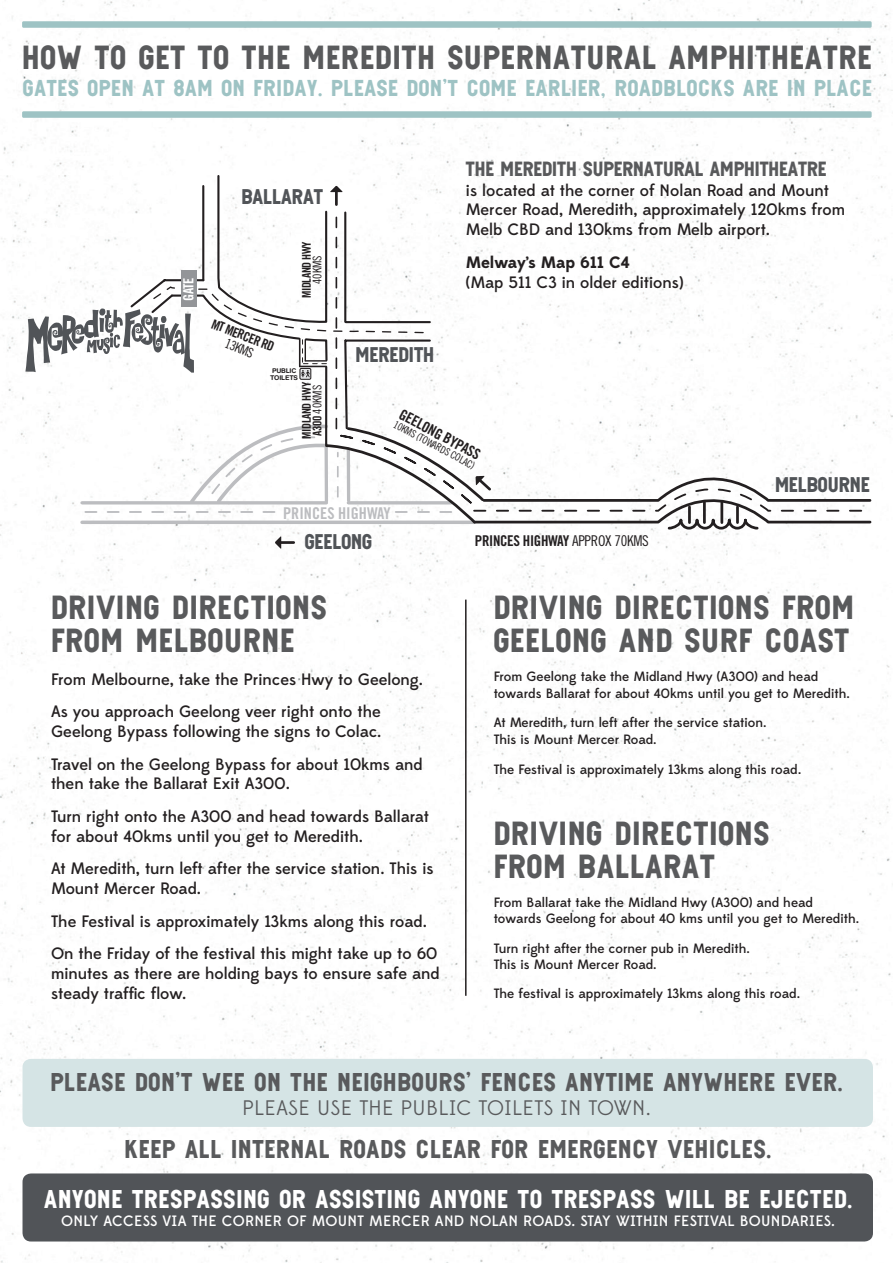
<style>
.page{position:relative;width:893px;height:1263px;background:#fff}
.page>*{position:absolute;margin:0;border:0;box-sizing:border-box;transform-origin:0 0}
.t1{font:23.4px/33px "NT Cornelia";letter-spacing:.05em;color:#595a5c}
.t2{font:21px "Edmondsans";letter-spacing:.02em;color:#595a5c}
.t3{font:18px "NT Cornelia";letter-spacing:.05em;color:#595a5c}
.t4{font:18px "NT Cornelia";letter-spacing:.05em;color:#fff}
.t5{font:500 16.5px/32.5px "Edmondsans";color:#231f20}
.t6{font:700 16.5px "Edmondsans";color:#231f20}
.t7{font:16.2px "Trade Gothic Bold Cond Twenty";color:#bcbdc0}
.t8{font:16.05px "NT Cornelia";letter-spacing:.05em;color:#9ec3c4}
.t9{font:500 15px "Edmondsans";letter-spacing:.02em;color:#fff}
.t10{font:14.85px "Trade Gothic Bold Cond Twenty";letter-spacing:-.02em;color:#231f20}
.t11{font:14.85px "NT Cornelia";color:#515458}
.t12{font:14.4px "NT Cornelia";color:#595a5c}
.t13{font:14.1px "Trade Gothic Bold Cond Twenty";color:#fff}
.t14{font:500 13.5px/16.5px "Edmondsans";color:#231f20}
.t15{font:13.35px "Trade Gothic Bold Cond Twenty";color:#231f20}
.t16{font:13.35px "Trade Gothic Cond Eighteen";color:#231f20}
.t17{font:12px "Trade Gothic Bold Cond Twenty";letter-spacing:-.03em;color:#231f20}
.t18{font:12px "Trade Gothic Cond Eighteen";color:#231f20}
.t19{font:10.35px "Trade Gothic Cond Eighteen";color:#231f20}
.t20{font:700 6.45px/6.1px "Helvetica Rounded";letter-spacing:-.03em;color:#231f20}
.s1{font-family:"Trade Gothic Bold Cond Twenty"}
.s2{font-family:"Trade Gothic Cond Eighteen"}
.s3{font-family:"GT Pressura";font-weight:400}
</style>
<div class="page">
<img style="left:0;top:0;width:893px;height:1263px">
<div style="left:22px;top:111px;width:850px;height:7px;background:#9ec3c4;border-radius:2px"></div>
<div style="left:22px;top:21px;width:850px;height:7px;background:#9ec3c4;border-radius:2px"></div>
<svg style="left:25px;top:175px;width:846px;height:374px"></svg>
<div style="left:181px;top:270px;width:15px;height:37px;background:#939598"></div>
<div style="left:23px;top:1059px;width:850px;height:68px;background:#d5e4e5;border-radius:9px"></div>
<div style="left:23px;top:1173px;width:850px;height:68px;background:#515458;border-radius:9px"></div>
<hr style="left:465px;top:600px;width:2px;height:396px;background:#231f20">
<h1 class="t1" style="left:22px;top:45px;width:851px">HOW TO GET TO THE MEREDITH SUPERNATURAL AMPHITHEATRE</h1>
<p class="t8" style="left:23px;top:81px;width:850px">GATES OPEN AT 8AM ON FRIDAY. PLEASE DON’T COME EARLIER, ROADBLOCKS ARE IN PLACE</p>
<p class="t13" style="left:180px;top:301px;width:25px;rotate:-90deg">GATE</p>
<p class="t11" style="left:241px;top:190px;width:83px">BALLARAT</p>
<p class="t15" style="left:215px;top:316px;width:68px;rotate:21deg">MT MERCER RD</p>
<p class="t16" style="left:228px;top:335px;width:31px;rotate:21deg">13KMS</p>
<p class="t17" style="left:299px;top:298px;width:58px;rotate:-90deg">MIDLAND HWY</p>
<p class="t18" style="left:310px;top:284px;width:30px;rotate:-90deg">40KMS</p>
<p class="t20" style="left:270px;top:368px;width:29px">PUBLIC<br>TOILETS</p>
<p class="t17" style="left:299px;top:439px;width:58px;rotate:-90deg">MIDLAND HWY</p>
<p class="t18" style="left:310px;top:436px;width:52px;rotate:-90deg"><span class="s1">A300</span> 40KMS</p>
<p class="t11" style="left:356px;top:348px;width:80px">MEREDITH</p>
<p class="t12" style="left:466px;top:162px;width:362px">THE MEREDITH SUPERNATURAL AMPHITHEATRE</p>
<p class="t5" style="left:466px;top:181px;width:381px;line-height:19.8px">is located at the corner of Nolan Road and Mount<br>Mercer Road, Meredith, approximately 120kms from<br>Melb CBD and 130kms from Melb airport.</p>
<p class="t6" style="left:466px;top:252px;width:165px">Melway’s Map 611 C4</p>
<p class="t5" style="left:466px;top:266px;width:219px">(Map 511 C3 in older editions)</p>
<p class="t10" style="left:405px;top:405px;width:91px;rotate:28deg">GEELONG BYPASS</p>
<p class="t19" style="left:397px;top:418px;width:92px;rotate:28deg">10KMS (TOWARDS COLAC)</p>
<p class="t11" style="left:775px;top:478px;width:96px">MELBOURNE</p>
<p class="t7" style="left:283px;top:503px;width:109px">PRINCES HIGHWAY</p>
<p class="t11" style="left:305px;top:535px;width:69px">GEELONG</p>
<p class="t10" style="left:475px;top:532px;width:175px">PRINCES HIGHWAY <span class="s2">APPROX 70KMS</span></p>
<h1 class="t1" style="left:51px;top:595px;width:277px">DRIVING DIRECTIONS<br>FROM MELBOURNE</h1>
<p class="t5" style="left:51px;top:663px;width:374px">From Melbourne, take the Princes Hwy to Geelong.<br>As you approach Geelong veer right onto the</p>
<p class="t5" style="left:51px;top:716px;width:373px">Geelong Bypass following the signs to Colac.<br>Travel on the Geelong Bypass for about 10kms and</p>
<p class="t5" style="left:51px;top:768px;width:379px">then take the Ballarat Exit A300.<br>Turn right onto the A300 and head towards Ballarat</p>
<p class="t5" style="left:51px;top:820px;width:384px">for about 40kms until you get to Meredith.<br>At Meredith, turn left after the service station. This is</p>
<p class="t5" style="left:51px;top:873px;width:388px">Mount Mercer Road.<br>The Festival is approximately 13kms along this road.<br>On the Friday of the festival this might take up to 60</p>
<p class="t5" style="left:51px;top:964px;width:390px;line-height:19.8px">minutes as there are holding bays to ensure safe and steady traffic flow.</p>
<h1 class="t1" style="left:494px;top:595px;width:362px">DRIVING DIRECTIONS FROM<br>GEELONG AND SURF COAST</h1>
<p class="t14" style="left:494px;top:669px;width:358px">From Geelong take the Midland Hwy (A300) and head towards Ballarat for about 40kms until you get to Meredith.</p>
<p class="t14" style="left:494px;top:715px;width:274px">At Meredith, turn left after the service station.<br>This is Mount Mercer Road.</p>
<p class="t14" style="left:494px;top:762px;width:309px">The Festival is approximately 13kms along this road<span class="s3">.</span></p>
<h1 class="t1" style="left:494px;top:820px;width:277px">DRIVING DIRECTIONS<br>FROM BALLARAT</h1>
<p class="t14" style="left:494px;top:894px;width:367px">From Ballarat take the Midland Hwy (A300) and head towards Geelong for about 40 kms until you get to Meredith.</p>
<p class="t14" style="left:494px;top:940px;width:258px">Turn right after the corner pub in Meredith.<br>This is Mount Mercer Road.</p>
<p class="t14" style="left:494px;top:986px;width:308px">The festival is approximately 13kms along this road.</p>
<p class="t3" style="left:50px;top:1074px;width:793px">PLEASE DON’T WEE ON THE NEIGHBOURS’ FENCES ANYTIME ANYWHERE EVER.</p>
<p class="t2" style="left:242px;top:1095px;width:410px">PLEASE USE THE PUBLIC TOILETS IN TOWN.</p>
<p class="t3" style="left:124px;top:1141px;width:648px">KEEP ALL INTERNAL ROADS CLEAR FOR EMERGENCY VEHICLES.</p>
<p class="t4" style="left:44px;top:1191px;width:810px">ANYONE TRESPASSING OR ASSISTING ANYONE TO TRESPASS WILL BE EJECTED.</p>
<p class="t9" style="left:61px;top:1212px;width:775px">ONLY ACCESS VIA THE CORNER OF MOUNT MERCER AND NOLAN ROADS. STAY WITHIN FESTIVAL BOUNDARIES.</p>
</div>
